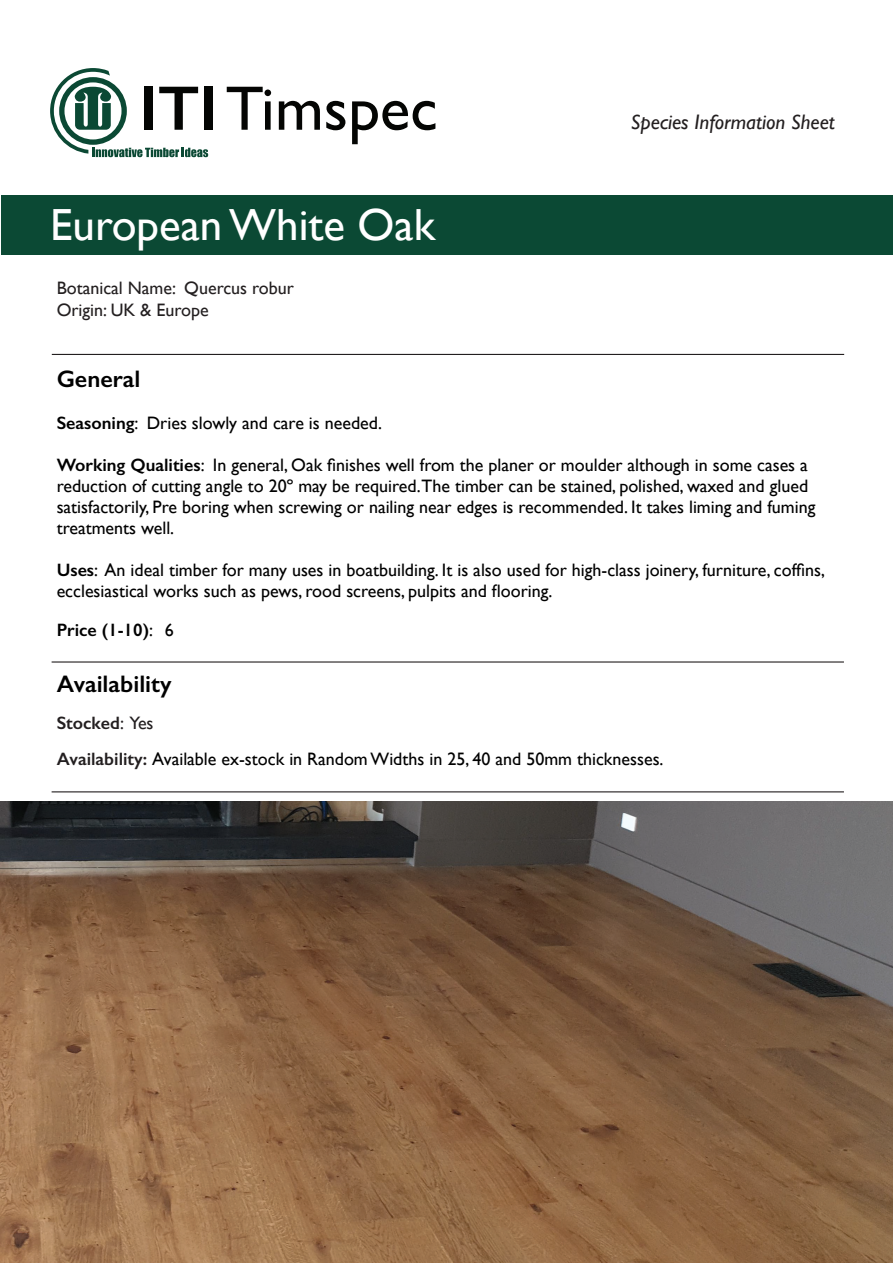
<style>
.page{position:relative;width:893px;height:1263px;background:#fff}
.page>*{position:absolute;margin:0;border:0;box-sizing:border-box;transform-origin:0 0}
.t1{font:500 63px "Gill Sans Nova";color:#040503}
.t2{font:45px "Gill Sans";color:#fff}
.t3{font:600 24px "Gill Sans";color:#000}
.t4{font:italic 21px "Gill Sans";color:#231f20}
.t5{font:18px/21px "Gill Sans";color:#000}
.t6{font:18px/21.6px "Gill Sans";color:#231f20}
.t7{font:600 18px "Gill Sans";color:#000}
.s1{font-family:"Gill Sans";font-weight:600}
.s2{font-weight:600}
.s3{font-weight:400}
.s4{font-weight:600;color:#231f20}
.s5{color:#231f20}
</style>
<div class="page">
<div style="left:2px;top:195px;width:891px;height:60px;background:#0b4934"></div>
<svg style="left:50px;top:68px;width:158px;height:89px"></svg>
<hr style="left:52px;top:354px;width:792px;height:1px;background:#231f20">
<hr style="left:52px;top:661px;width:792px;height:1px;background:#231f20">
<hr style="left:52px;top:791px;width:792px;height:1px;background:#231f20">
<img style="left:0;top:801px;width:893px;height:462px">
<h1 class="t1" style="left:140px;top:70px;width:300px"><span class="s1">ITI</span>Timspec</h1>
<h2 class="t2" style="left:50px;top:198px;width:387px">European White Oak</h2>
<p class="t6" style="left:57px;top:277px;width:239px">Botanical Name: Quercus robur<br>Origin: UK &amp; Europe</p>
<p class="t4" style="left:631px;top:110px;width:205px">Species Information Sheet</p>
<h3 class="t3" style="left:57px;top:364px;width:85px">General</h3>
<p class="t5" style="left:57px;top:412px;width:327px"><span class="s2">Seasoning</span>: Dries slowly and care is needed.</p>
<p class="t5" style="left:57px;top:454px;width:760px"><span class="s2">Working Qualities</span>: In general, Oak finishes well from the planer or moulder although in some cases a reduction of cutting angle to 20º may be required.The timber can be stained, polished, waxed and glued satisfactorily, Pre boring when screwing or nailing near edges is recommended. It takes liming and fuming treatments well.</p>
<p class="t5" style="left:57px;top:559px;width:770px"><span class="s2">Uses</span>: An ideal timber for many uses in boatbuilding. It is also used for high-class joinery, furniture, coffins, ecclesiastical works such as pews, rood screens, pulpits and flooring.</p>
<p class="t7" style="left:57px;top:619px;width:119px">Price (1-10)<span class="s3">: 6</span></p>
<h3 class="t3" style="left:57px;top:670px;width:116px">Availability</h3>
<p class="t5" style="left:57px;top:705px;width:608px;line-height:36px"><span class="s4">Stocked</span><span class="s5">: Yes<br></span><span class="s4">Availability:</span> Available ex-stock in Random Widths in 25, 40 and 50mm thicknesses.</p>
</div>
